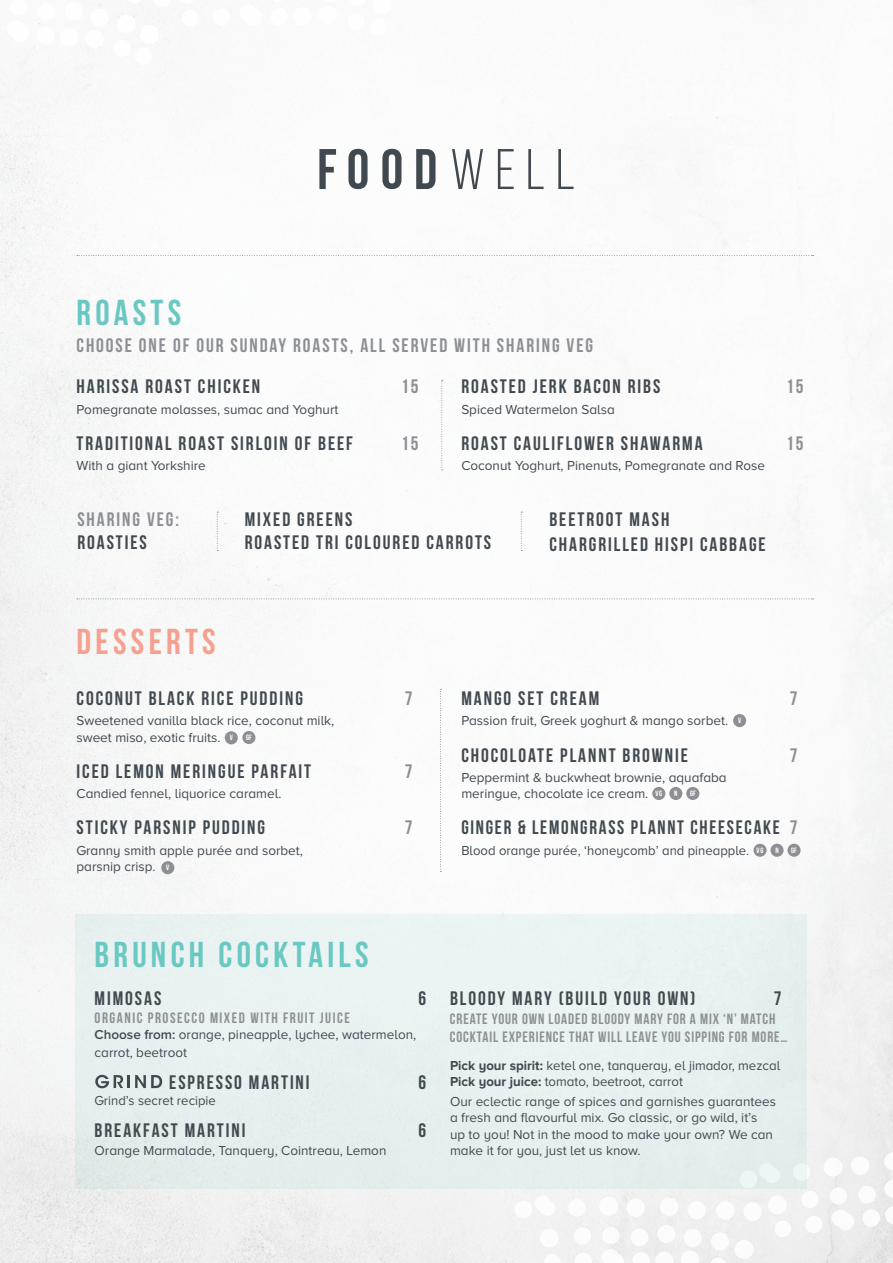
<style>
.page{position:relative;width:893px;height:1263px;background:#fff}
.page>*{position:absolute;margin:0;border:0;box-sizing:border-box;transform-origin:0 0}
.t1{font:700 36px "Bebas Neue";letter-spacing:.12em;color:#6ac8c2}
.t2{font:700 36px "Bebas Neue";letter-spacing:.12em;color:#f6a090}
.t3{font:700 19.5px/23.4px "Bebas Neue";letter-spacing:.1em;color:#414a51}
.t4{font:700 19.5px/23.4px "Bebas Neue";letter-spacing:.1em;color:#8e8f94}
.t5{font:700 15px/18px "Bebas Neue";letter-spacing:.06em;color:#8e8f94}
.t6{font:700 15px "Bebas Neue";letter-spacing:.1em;color:#8e8f94}
.t7{font:13.5px/16.2px "Proxima Nova A";color:#414a51}
.t8{font:700 7.65px "Bebas Neue";color:#fff}
.s1{color:#414a51}
.s2{color:#8e8f94}
.s3{font-weight:600}
.s4{font-weight:700}
</style>
<div class="page">
<img style="left:0;top:1px;width:893px;height:1262px">
<svg style="left:567px;top:1152px;width:326px;height:111px"></svg>
<svg style="left:539px;top:1227px;width:22px;height:36px"></svg>
<svg style="left:513px;top:1194px;width:43px;height:25px"></svg>
<svg style="left:318px;top:1px;width:23px;height:24px"></svg>
<svg style="left:212px;top:7px;width:19px;height:20px"></svg>
<svg style="left:239px;top:1px;width:73px;height:26px"></svg>
<svg style="left:347px;top:1px;width:45px;height:35px"></svg>
<svg style="left:6px;top:1px;width:24px;height:42px"></svg>
<svg style="left:36px;top:1px;width:163px;height:65px"></svg>
<svg style="left:319px;top:149px;width:17px;height:40px"></svg>
<svg style="left:348px;top:149px;width:20px;height:40px"></svg>
<svg style="left:382px;top:149px;width:19px;height:40px"></svg>
<svg style="left:416px;top:149px;width:19px;height:40px"></svg>
<svg style="left:452px;top:149px;width:31px;height:40px"></svg>
<svg style="left:498px;top:149px;width:16px;height:40px"></svg>
<svg style="left:528px;top:149px;width:16px;height:40px"></svg>
<svg style="left:558px;top:149px;width:16px;height:40px"></svg>
<svg style="left:77px;top:255px;width:737px;height:1px"></svg>
<svg style="left:440px;top:689px;width:1px;height:183px"></svg>
<svg style="left:77px;top:598px;width:737px;height:1px"></svg>
<svg style="left:441px;top:380px;width:2px;height:91px"></svg>
<div style="left:242px;top:731px;width:13px;height:13px;background:#8e8f94;border-radius:50%"></div>
<div style="left:225px;top:731px;width:13px;height:13px;background:#8e8f94;border-radius:50%"></div>
<div style="left:161px;top:861px;width:13px;height:13px;background:#8e8f94;border-radius:50%"></div>
<div style="left:733px;top:714px;width:13px;height:13px;background:#8e8f94;border-radius:50%"></div>
<div style="left:652px;top:787px;width:13px;height:13px;background:#8e8f94;border-radius:50%"></div>
<div style="left:669px;top:787px;width:13px;height:13px;background:#8e8f94;border-radius:50%"></div>
<div style="left:686px;top:787px;width:13px;height:13px;background:#8e8f94;border-radius:50%"></div>
<div style="left:753px;top:844px;width:14px;height:13px;background:#8e8f94;border-radius:50%"></div>
<div style="left:770px;top:844px;width:14px;height:13px;background:#8e8f94;border-radius:50%"></div>
<div style="left:787px;top:844px;width:14px;height:13px;background:#8e8f94;border-radius:50%"></div>
<svg style="left:521px;top:512px;width:1px;height:39px"></svg>
<svg style="left:217px;top:512px;width:1px;height:39px"></svg>
<div style="left:75px;top:914px;width:732px;height:275px;background:#e7f1f0"></div>
<svg style="left:95px;top:1075px;width:67px;height:13px"></svg>
<p class="t1" style="left:77px;top:292px;width:106px">ROASTS</p>
<p class="t4" style="left:77px;top:334px;width:518px">CHOOSE ONE OF OUR SUNDAY ROASTS, ALL SERVED WITH SHARING VEG</p>
<p class="t3" style="left:77px;top:374px;width:185px">HARISSA ROAST CHICKEN</p>
<p class="t4" style="left:401px;top:374px;width:19px">15</p>
<p class="t7" style="left:77px;top:401px;width:263px">Pomegranate molasses, sumac and Yoghurt</p>
<p class="t3" style="left:77px;top:431px;width:278px">TRADITIONAL ROAST SIRLOIN OF BEEF</p>
<p class="t4" style="left:401px;top:431px;width:19px">15</p>
<p class="t7" style="left:77px;top:457px;width:131px">With a giant Yorkshire</p>
<p class="t3" style="left:461px;top:374px;width:201px">ROASTED JERK BACON RIBS</p>
<p class="t4" style="left:786px;top:374px;width:19px">15</p>
<p class="t7" style="left:461px;top:401px;width:155px">Spiced Watermelon Salsa</p>
<p class="t3" style="left:461px;top:431px;width:243px">ROAST CAULIFLOWER SHAWARMA</p>
<p class="t4" style="left:786px;top:431px;width:19px">15</p>
<p class="t7" style="left:461px;top:457px;width:305px">Coconut Yoghurt, Pinenuts, Pomegranate and Rose</p>
<p class="t4" style="left:77px;top:507px;width:103px">SHARING VEG:<br><span class="s1">ROASTIES</span></p>
<p class="t3" style="left:245px;top:507px;width:248px">MIXED GREENS<br>ROASTED TRI COLOURED CARROTS</p>
<p class="t3" style="left:549px;top:507px;width:121px">BEETROOT MASH</p>
<p class="t3" style="left:549px;top:533px;width:218px">CHARGRILLED HISPI CABBAGE</p>
<p class="t2" style="left:77px;top:622px;width:141px">DESSERTS</p>
<p class="t3" style="left:77px;top:686px;width:228px">COCONUT BLACK RICE PUDDING</p>
<p class="t4" style="left:405px;top:686px;width:9px">7</p>
<p class="t7" style="left:77px;top:713px;width:259px">Sweetened vanilla black rice, coconut milk, sweet miso, exotic fruits.</p>
<p class="t3" style="left:77px;top:759px;width:236px">ICED LEMON MERINGUE PARFAIT</p>
<p class="t4" style="left:405px;top:759px;width:9px">7</p>
<p class="t7" style="left:77px;top:785px;width:206px">Candied fennel, liquorice caramel.</p>
<p class="t3" style="left:77px;top:816px;width:190px">STICKY PARSNIP PUDDING</p>
<p class="t4" style="left:405px;top:816px;width:9px">7</p>
<p class="t7" style="left:77px;top:842px;width:228px">Granny smith apple purée and sorbet, parsnip crisp.</p>
<p class="t8" style="left:230px;top:733px;width:5px">V</p>
<p class="t8" style="left:246px;top:734px;width:7px">GF</p>
<p class="t8" style="left:166px;top:863px;width:5px">V</p>
<p class="t3" style="left:461px;top:686px;width:139px">MANGO SET CREAM</p>
<p class="t4" style="left:790px;top:686px;width:9px">7</p>
<p class="t7" style="left:461px;top:713px;width:268px">Passion fruit, Greek yoghurt &amp; mango sorbet.</p>
<p class="t3" style="left:461px;top:743px;width:228px">CHOCOLOATE PLANNT BROWNIE</p>
<p class="t4" style="left:790px;top:743px;width:9px">7</p>
<p class="t7" style="left:461px;top:769px;width:267px">Peppermint &amp; buckwheat brownie, aquafaba meringue, chocolate ice cream.</p>
<p class="t3" style="left:461px;top:816px;width:337px">GINGER &amp; LEMONGRASS PLANNT CHEESECAKE <span class="s2">7</span></p>
<p class="t7" style="left:461px;top:842px;width:289px">Blood orange purée, ‘honeycomb’ and pineapple.</p>
<p class="t8" style="left:738px;top:716px;width:5px">V</p>
<p class="t8" style="left:655px;top:789px;width:8px">VG</p>
<p class="t8" style="left:674px;top:789px;width:5px">N</p>
<p class="t8" style="left:690px;top:789px;width:7px">GF</p>
<p class="t8" style="left:757px;top:846px;width:8px">VG</p>
<p class="t8" style="left:775px;top:846px;width:5px">N</p>
<p class="t8" style="left:791px;top:846px;width:7px">GF</p>
<p class="t1" style="left:95px;top:935px;width:275px">BRUNCH COCKTAILS</p>
<p class="t3" style="left:95px;top:986px;width:68px">MIMOSAS</p>
<p class="t3" style="left:418px;top:986px;width:9px">6</p>
<p class="t6" style="left:95px;top:1009px;width:257px">ORGANIC PROSECCO MIXED WITH FRUIT JUICE</p>
<p class="t7" style="left:95px;top:1025px;width:323px;line-height:18px"><span class="s3">Choose from:</span> orange, pineapple, lychee, watermelon, carrot, beetroot</p>
<p class="t3" style="left:169px;top:1070px;width:142px">ESPRESSO MARTINI</p>
<p class="t3" style="left:418px;top:1070px;width:9px">6</p>
<p class="t7" style="left:95px;top:1092px;width:123px">Grind’s secret recipie</p>
<p class="t3" style="left:95px;top:1118px;width:152px">BREAKFAST MARTINI</p>
<p class="t3" style="left:418px;top:1118px;width:9px">6</p>
<p class="t7" style="left:95px;top:1142px;width:293px">Orange Marmalade, Tanquery, Cointreau, Lemon</p>
<p class="t3" style="left:450px;top:986px;width:247px">BLOODY MARY (BUILD YOUR OWN)</p>
<p class="t3" style="left:774px;top:986px;width:9px">7</p>
<p class="t5" style="left:450px;top:1010px;width:339px">CREATE YOUR OWN LOADED BLOODY MARY FOR A MIX ‘N’ MATCH<br>COCKTAIL EXPERIENCE THAT WILL LEAVE YOU SIPPING FOR MORE…</p>
<p class="t7" style="left:450px;top:1057px;width:332px"><span class="s4">Pick your spirit:</span> ketel one, tanqueray, el jimador, mezcal<br><span class="s4">Pick your juice:</span> tomato, beetroot, carrot</p>
<p class="t7" style="left:450px;top:1093px;width:327px">Our eclectic range of spices and garnishes guarantees a fresh and flavourful mix. Go classic, or go wild, it’s<br>up to you! Not in the mood to make your own? We can make it for you, just let us know.</p>
</div>
